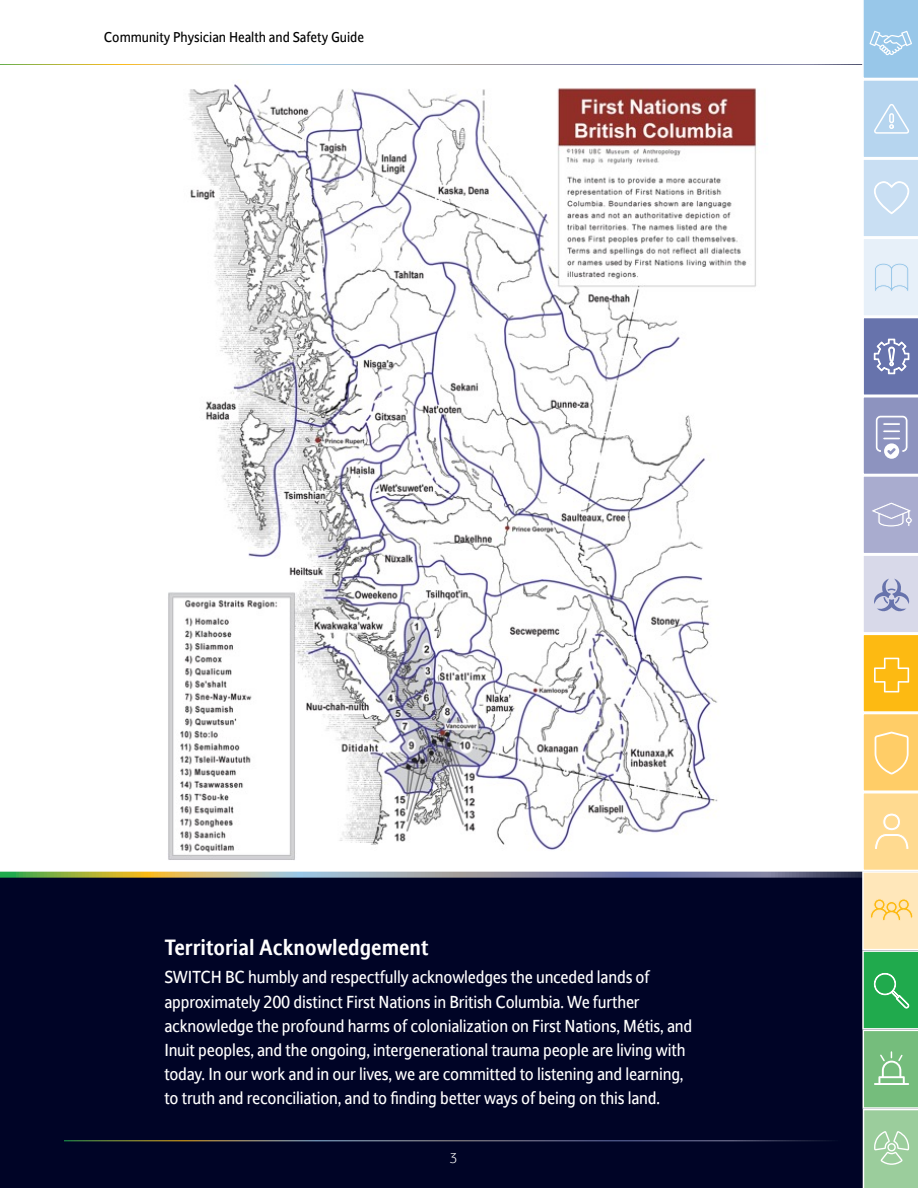
<style>
.page{position:relative;width:918px;height:1188px;background:#fff}
.page>*{position:absolute;margin:0;border:0;box-sizing:border-box;transform-origin:0 0}
.t1{font:700 21px "Stroudley";color:#fff}
.t2{font:16.5px/24px "Stroudley";letter-spacing:-.01em;color:#fff}
.t3{font:13.5px "Stroudley";color:#000}
.t4{font:300 13.5px "Stroudley";color:#fff}
</style>
<div class="page">
<div style="left:0;top:872px;width:862px;height:316px;background:#000426"></div>
<img style="left:168px;top:84px;width:589px;height:776px">
<hr style="left:64px;top:1141px;width:780px;height:1px;background:#fff">
<svg style="left:862px;top:0;width:56px;height:1188px;background:#c0cbb9"></svg>
<p class="t3" style="left:104px;top:28px;width:262px">Community Physician Health and Safety Guide</p>
<p class="t1" style="left:164px;top:932px;width:266px">Territorial Acknowledgement</p>
<p class="t2" style="left:164px;top:965px;width:529px">SWITCH BC humbly and respectfully acknowledges the unceded lands of approximately 200 distinct First Nations in British Columbia. We further acknowledge the profound harms of colonialization on First Nations, Métis, and Inuit peoples, and the ongoing, intergenerational trauma people are living with today. In our work and in our lives, we are committed to listening and learning, to truth and reconciliation, and to finding better ways of being on this land.</p>
<p class="t4" style="left:450px;top:1149px;width:9px">3</p>
</div>
